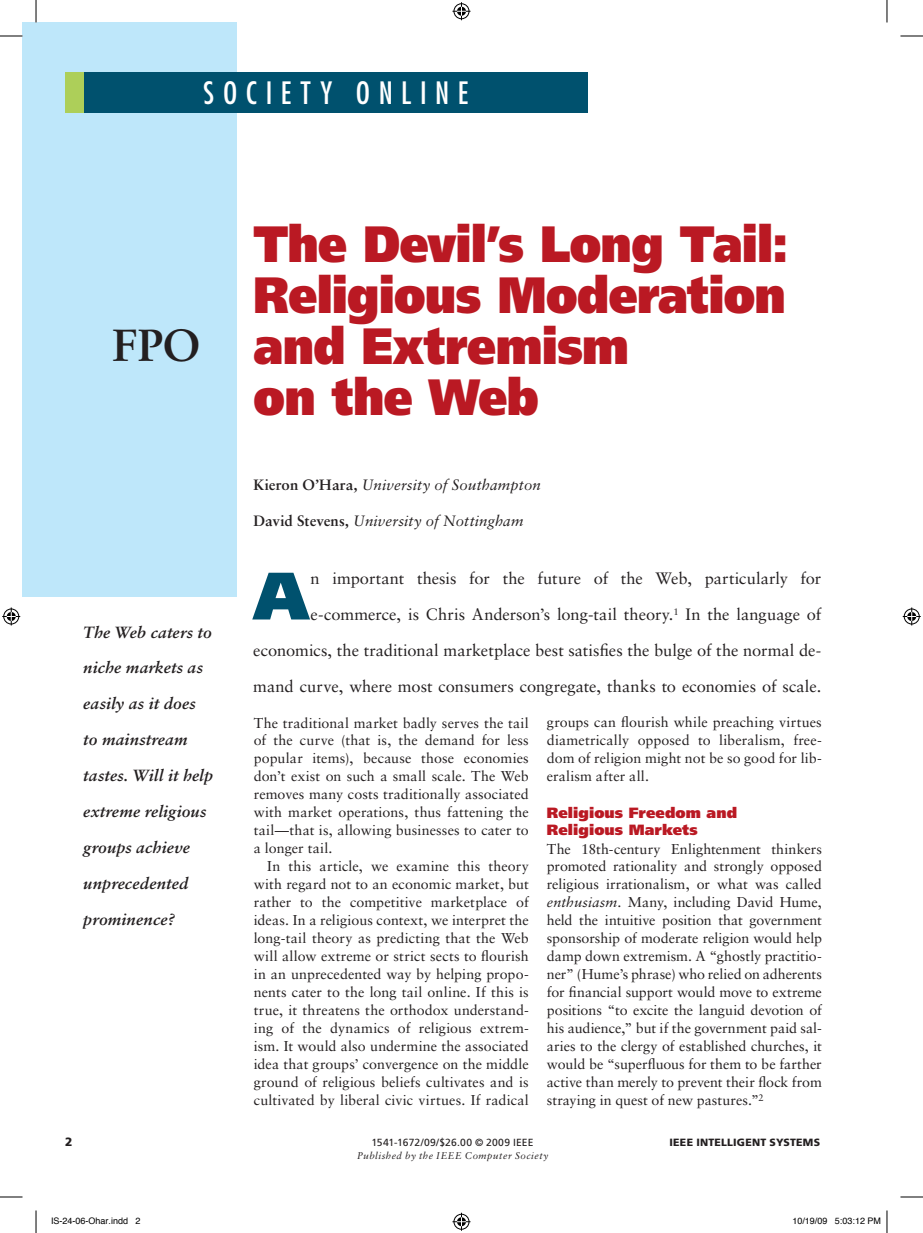
<style>
.page{position:relative;width:923px;height:1233px;background:#fff}
.page>*{position:absolute;margin:0;border:0;box-sizing:border-box;transform-origin:0 0}
.t1{font:900 67.05px "Frutiger LT Std";color:#00516e}
.t2{font:900 51px/51px "Frutiger LT Std";letter-spacing:-.015em;color:#ba1923;scale:.9 1}
.t3{font:700 45px "Sabon LT Std";color:#231f20}
.t4{font:condensed 30px "Futura Std";letter-spacing:.29em;color:#fff}
.t5{font:16.5px/36px "Sabon LT Std";color:#231f20;text-align:right}
.t6{font:italic 700 16.2px "Sabon LT Std";letter-spacing:.01em;color:#231f20}
.t7{font:italic 15px "Sabon LT Std";letter-spacing:.01em;color:#231f20}
.t8{font:900 14.85px/18px "Frutiger LT Std";letter-spacing:.005em;color:#ba1923}
.t9{font:14.25px/18px "Sabon LT Std";letter-spacing:.005em;color:#231f20;text-align:justify}
.t10{font:900 12px "Frutiger LT Std";color:#231f20}
.t11{font:900 10.5px "Frutiger LT Std";letter-spacing:.02em;color:#231f20}
.t12{font:10.35px "Frutiger LT Std";letter-spacing:.015em;color:#231f20}
.t13{font:italic 9.75px "Sabon LT Std";letter-spacing:.06em;color:#231f20}
.t14{font:9px "Helvetica";color:#000}
.s1{font-weight:700;font-style:normal}
.s2{font-style:italic}
</style>
<div class="page">
<div style="left:22px;top:22px;width:215px;height:575px;background:#bee7fa"></div>
<div style="left:66px;top:72px;width:522px;height:41px;background:#00516e"></div>
<div style="left:65px;top:72px;width:18px;height:41px;background:#adcf59"></div>
<svg style="left:0;top:36px;width:22px;height:1px"></svg>
<svg style="left:900px;top:36px;width:22px;height:1px"></svg>
<svg style="left:0;top:1197px;width:22px;height:1px"></svg>
<svg style="left:900px;top:1197px;width:22px;height:1px"></svg>
<svg style="left:36px;top:0;width:1px;height:22px"></svg>
<svg style="left:36px;top:1210px;width:1px;height:23px"></svg>
<svg style="left:886px;top:0;width:1px;height:22px"></svg>
<svg style="left:452px;top:2px;width:18px;height:18px"></svg>
<svg style="left:452px;top:1213px;width:18px;height:18px"></svg>
<svg style="left:2px;top:608px;width:18px;height:18px"></svg>
<svg style="left:902px;top:608px;width:18px;height:18px"></svg>
<svg style="left:886px;top:1210px;width:1px;height:23px"></svg>
<h3 class="t4" style="left:204px;top:75px;width:266px">SOCIETY ONLINE</h3>
<h3 class="t3" style="left:112px;top:318px;width:89px">FPO</h3>
<p class="t6" style="left:83px;top:622px;width:130px">The Web caters to</p>
<p class="t6" style="left:83px;top:658px;width:121px">niche markets as</p>
<p class="t6" style="left:83px;top:694px;width:114px">easily as it does</p>
<p class="t6" style="left:83px;top:730px;width:106px">to mainstream</p>
<p class="t6" style="left:83px;top:766px;width:131px">tastes. Will it help</p>
<p class="t6" style="left:83px;top:802px;width:125px">extreme religious</p>
<p class="t6" style="left:83px;top:838px;width:108px">groups achieve</p>
<p class="t6" style="left:83px;top:874px;width:106px">unprecedented</p>
<p class="t6" style="left:83px;top:910px;width:93px">prominence?</p>
<h2 class="t2" style="left:253px;top:218px;width:596px">The Devil’s Long Tail:<br>Religious Moderation and Extremism<br>on the Web</h2>
<p class="t7" style="left:253px;top:476px;width:289px"><span class="s1">Kieron O’Hara,</span> University of Southampton</p>
<p class="t7" style="left:253px;top:512px;width:271px"><span class="s1">David Stevens,</span> University of Nottingham</p>
<p class="t5" style="left:253px;top:560px;width:569px">n important thesis for the future of the Web, particularly for e-commerce, is Chris Anderson’s long-tail theory.<sup>1</sup> In the language of economics, the traditional marketplace best satisfies the bulge of the normal de&shy;mand curve, where most consumers congregate, thanks to economies of scale.</p>
<h1 class="t1" style="left:253px;top:555px;width:57px">A</h1>
<p class="t9" style="left:254px;top:713px;width:276px">The traditional market badly serves the tail of the curve (that is, the demand for less popular items), because those economies don’t exist on such a small scale. The Web removes many costs traditionally associated with market operations, thus fattening the tail—that is, allowing businesses to cater to a longer tail.</p>
<p class="t9" style="left:254px;top:857px;width:276px;text-indent:13px">In this article, we examine this theory with regard not to an economic market, but rather to the competitive marketplace of ideas. In a religious context, we interpret the long-tail theory as predicting that the Web will allow extreme or strict sects to flourish in an unprecedented way by helping propo&shy;nents cater to the long tail online. If this is true, it threatens the orthodox understand&shy;ing of the dynamics of religious extrem&shy;ism. It would also undermine the associated idea that groups’ convergence on the middle ground of religious beliefs cultivates and is cultivated by liberal civic virtues. If radical</p>
<p class="t9" style="left:547px;top:713px;width:276px">groups can flourish while preaching virtues diametrically opposed to liberalism, free&shy;dom of religion might not be so good for lib&shy;eralism after all.</p>
<p class="t8" style="left:547px;top:803px;width:192px">Religious Freedom and<br>Religious Markets</p>
<p class="t9" style="left:547px;top:839px;width:276px">The 18th-century Enlightenment thinkers promoted rationality and strongly opposed religious irrationalism, or what was called <span class="s2">enthusiasm.</span> Many, including David Hume, held the intuitive position that government sponsorship of moderate religion would help damp down extremism. A “ghostly practitio&shy;ner” (Hume’s phrase) who relied on adherents for financial support would move to extreme positions “to excite the languid devotion of his audience,” but if the government paid sal&shy;aries to the clergy of established churches, it would be “superfluous for them to be farther active than merely to prevent their flock from straying in quest of new pastures.”<sup>2</sup></p>
<p class="t10" style="left:65px;top:1135px;width:9px">2</p>
<p class="t12" style="left:371px;top:1136px;width:164px">1541-1672/09/$26.00 © 2009 IEEE</p>
<p class="t11" style="left:669px;top:1136px;width:152px">IEEE INTELLIGENT SYSTEMS</p>
<p class="t13" style="left:357px;top:1150px;width:193px">Published by the IEEE Computer Society</p>
<p class="t14" style="left:51px;top:1215px;width:91px">IS-24-06-Ohar.indd 2</p>
<p class="t14" style="left:792px;top:1215px;width:90px">10/19/09 5:03:12 PM</p>
</div>
